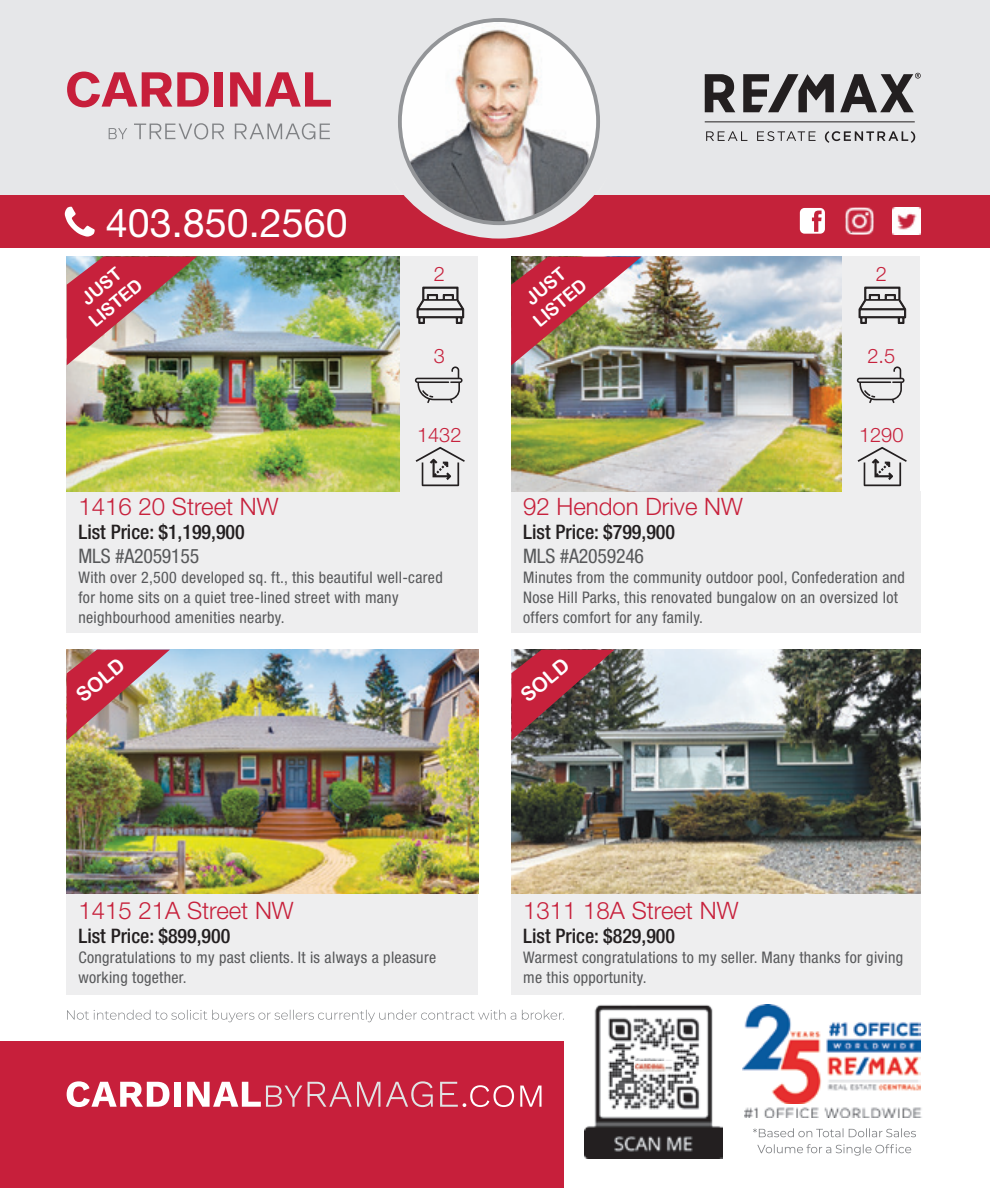
<style>
.page{position:relative;width:990px;height:1188px;background:#fff}
.page>*{position:absolute;margin:0;border:0;box-sizing:border-box;transform-origin:0 0}
.t1{font:39.6px "Helvetica Neue LT Std";color:#fff}
.t2{font:300 24px "Helvetica Neue LT Std";color:#c7213c}
.t3{font:500 condensed 20px/24px "Helvetica Neue LT Std";color:#231f20}
.t4{font:300 20px "Helvetica Neue LT Std";color:#c7213c}
.t5{font:20px "Arial Rounded MT Bold";color:#fff}
.t6{font:18px/22px "Arial Rounded MT Bold";color:#fff;text-align:center}
.t7{font:condensed 16px/20px "Helvetica Neue LT Std";letter-spacing:.02em;color:#57585a}
.s1{font-weight:400;color:#57585a}
</style>
<div class="page">
<div style="left:511px;top:478px;width:409px;height:155px;background:#eeeeef"></div>
<div style="left:511px;top:860px;width:409px;height:134px;background:#eeeeef"></div>
<div style="left:67px;top:860px;width:411px;height:134px;background:#eeeeef"></div>
<div style="left:0;top:0;width:990px;height:247px;background:#e6e7e9"></div>
<svg style="left:109px;top:128px;width:18px;height:11px"></svg>
<svg style="left:134px;top:123px;width:90px;height:17px"></svg>
<svg style="left:235px;top:123px;width:95px;height:17px"></svg>
<svg style="left:67px;top:72px;width:142px;height:35px"></svg>
<div style="left:215px;top:72px;width:8px;height:35px;background:#c71f3b"></div>
<svg style="left:230px;top:72px;width:101px;height:35px"></svg>
<svg style="left:705px;top:74px;width:30px;height:38px"></svg>
<svg style="left:743px;top:74px;width:91px;height:38px"></svg>
<svg style="left:840px;top:73px;width:81px;height:39px"></svg>
<svg style="left:706px;top:131px;width:41px;height:10px"></svg>
<svg style="left:757px;top:131px;width:59px;height:10px"></svg>
<svg style="left:825px;top:131px;width:90px;height:12px"></svg>
<hr style="left:705px;top:122px;width:210px;height:1px;background:#231f20">
<div style="left:0;top:195px;width:990px;height:53px;background:#c4223a"></div>
<svg style="left:65px;top:207px;width:30px;height:30px"></svg>
<svg style="left:398px;top:18px;width:202px;height:221px;fill:#e6e7e9"></svg>
<img style="left:400px;top:22px;width:198px;height:201px">
<div style="left:398px;top:18px;width:202px;height:207px;border:4px solid #939598;border-radius:50%"></div>
<img style="left:893px;top:207px;width:27px;height:28px">
<img style="left:846px;top:207px;width:27px;height:28px">
<svg style="left:800px;top:208px;width:25px;height:26px"></svg>
<img style="left:585px;top:1005px;width:137px;height:153px">
<div style="left:0;top:1042px;width:564px;height:146px;background:#c71f3b"></div>
<svg style="left:67px;top:1081px;width:102px;height:26px"></svg>
<div style="left:175px;top:1082px;width:6px;height:25px;background:#fff"></div>
<svg style="left:187px;top:1082px;width:115px;height:25px"></svg>
<svg style="left:308px;top:1082px;width:72px;height:25px"></svg>
<svg style="left:386px;top:1081px;width:47px;height:26px"></svg>
<svg style="left:440px;top:1082px;width:74px;height:25px"></svg>
<svg style="left:520px;top:1086px;width:22px;height:21px"></svg>
<svg style="left:67px;top:1010px;width:497px;height:12px"></svg>
<svg style="left:757px;top:1144px;width:154px;height:12px"></svg>
<svg style="left:753px;top:1128px;width:163px;height:9px"></svg>
<div style="left:67px;top:487px;width:411px;height:146px;background:#eeeeef"></div>
<img style="left:67px;top:257px;width:333px;height:234px">
<img style="left:67px;top:650px;width:411px;height:244px">
<img style="left:511px;top:650px;width:409px;height:244px">
<img style="left:511px;top:257px;width:331px;height:234px">
<img style="left:635px;top:1062px;width:37px;height:10px">
<img style="left:745px;top:1107px;width:177px;height:11px">
<div style="left:400px;top:257px;width:78px;height:248px;background:#eeeeef"></div>
<svg style="left:417px;top:287px;width:47px;height:37px"></svg>
<svg style="left:416px;top:447px;width:49px;height:39px"></svg>
<svg style="left:415px;top:366px;width:48px;height:37px"></svg>
<div style="left:842px;top:257px;width:78px;height:248px;background:#eeeeef"></div>
<svg style="left:859px;top:287px;width:47px;height:37px"></svg>
<svg style="left:858px;top:447px;width:49px;height:39px"></svg>
<svg style="left:857px;top:366px;width:48px;height:37px"></svg>
<img style="left:511px;top:257px;width:131px;height:108px">
<img style="left:67px;top:256px;width:130px;height:109px">
<svg style="left:511px;top:650px;width:104px;height:90px;background:#883e47"></svg>
<img style="left:67px;top:650px;width:103px;height:90px">
<img style="left:743px;top:1005px;width:177px;height:98px">
<p class="t1" style="left:106px;top:199px;width:243px">403.850.2560</p>
<p class="t6" style="left:70px;top:298px;width:65px;rotate:-40deg">JUST<br>LISTED</p>
<p class="t4" style="left:434px;top:262px;width:13px">2</p>
<p class="t6" style="left:514px;top:298px;width:65px;rotate:-40deg">JUST<br>LISTED</p>
<p class="t4" style="left:876px;top:262px;width:13px">2</p>
<p class="t4" style="left:434px;top:343px;width:13px">3</p>
<p class="t4" style="left:867px;top:343px;width:29px">2.5</p>
<p class="t4" style="left:417px;top:422px;width:46px">1432</p>
<p class="t4" style="left:859px;top:422px;width:46px">1290</p>
<p class="t2" style="left:78px;top:492px;width:202px">1416 20 Street NW</p>
<p class="t3" style="left:78px;top:520px;width:168px">List Price: $1,199,900<br><span class="s1">MLS #A2059155</span></p>
<p class="t7" style="left:78px;top:567px;width:366px">With over 2,500 developed sq. ft., this beautiful well-cared for home sits on a quiet tree-lined street with many neighbourhood amenities nearby.</p>
<p class="t2" style="left:523px;top:492px;width:221px">92 Hendon Drive NW</p>
<p class="t3" style="left:523px;top:520px;width:153px">List Price: $799,900<br><span class="s1">MLS #A2059246</span></p>
<p class="t7" style="left:523px;top:567px;width:383px">Minutes from the community outdoor pool, Confederation and<br>Nose Hill Parks, this renovated bungalow on an oversized lot offers comfort for any family.</p>
<p class="t5" style="left:71px;top:689px;width:58px;rotate:-40deg">SOLD</p>
<p class="t5" style="left:516px;top:689px;width:58px;rotate:-40deg">SOLD</p>
<p class="t2" style="left:78px;top:896px;width:217px">1415 21A Street NW</p>
<p class="t3" style="left:78px;top:924px;width:153px">List Price: $899,900</p>
<p class="t7" style="left:78px;top:948px;width:359px">Congratulations to my past clients. It is always a pleasure working together.</p>
<p class="t2" style="left:523px;top:896px;width:217px">1311 18A Street NW</p>
<p class="t3" style="left:523px;top:924px;width:153px">List Price: $829,900</p>
<p class="t7" style="left:523px;top:948px;width:381px">Warmest congratulations to my seller. Many thanks for giving me this opportunity.</p>
</div>
